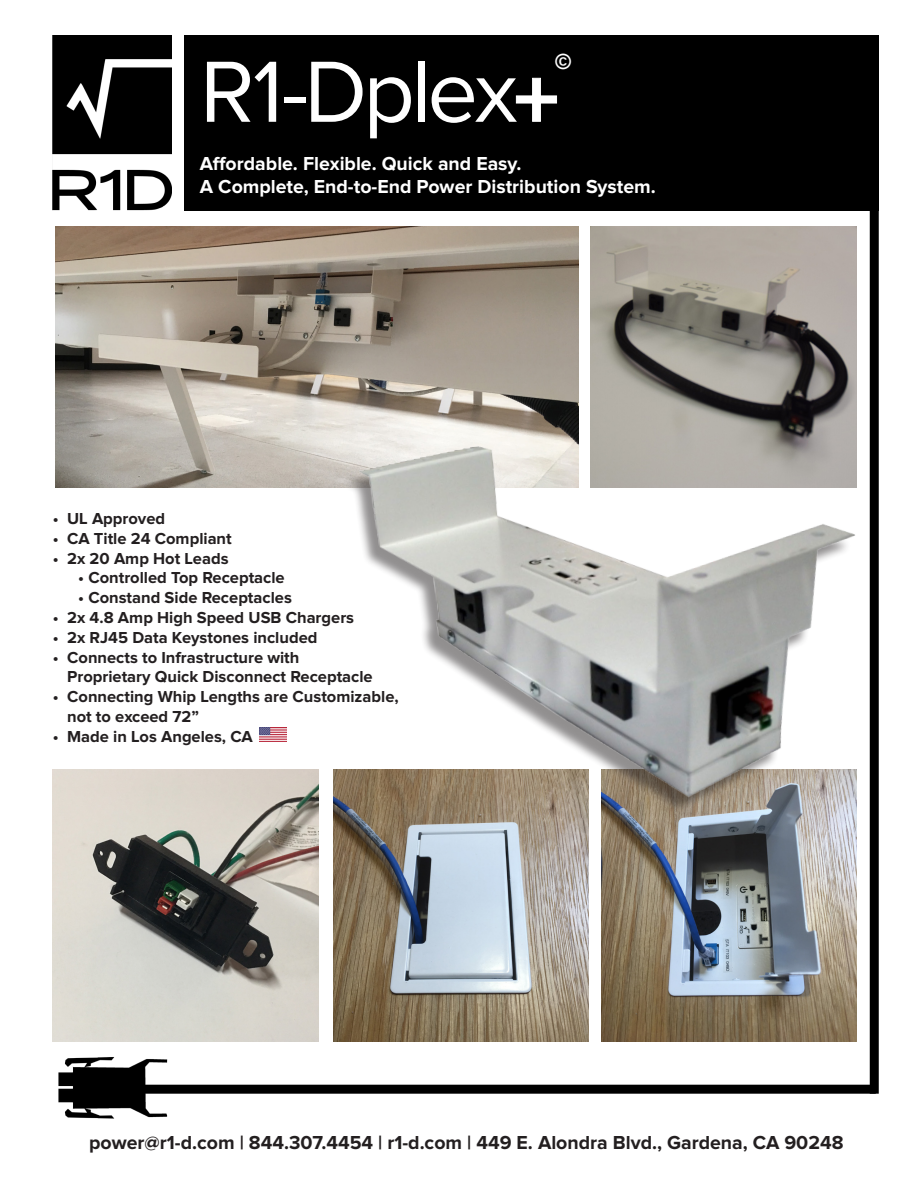
<style>
.page{position:relative;width:918px;height:1188px;background:#fff}
.page>*{position:absolute;margin:0;border:0;box-sizing:border-box;transform-origin:0 0}
.t1{font:90px "Proxima Nova";letter-spacing:-.045em;color:#fff}
.t2{font:700 90px "Proxima Nova";color:#fff}
.t3{font:700 21px "Arial";color:#fff}
.t4{font:700 19.5px "Proxima Nova";color:#fff}
.t5{font:700 19.5px "Proxima Nova";color:#231f20}
.t6{font:700 16.5px "Proxima Nova";color:#231f20}
</style>
<div class="page">
<div style="left:184px;top:36px;width:695px;height:175px;background:#000"></div>
<div style="left:130px;top:1085px;width:746px;height:9px;background:#000"></div>
<div style="left:870px;top:36px;width:9px;height:1058px;background:#000"></div>
<img style="left:52px;top:917px;width:181px;height:202px">
<img style="left:53px;top:36px;width:119px;height:175px">
<svg style="left:516px;top:78px;width:41px;height:44px"></svg>
<img style="left:55px;top:226px;width:523px;height:261px">
<img style="left:53px;top:769px;width:266px;height:272px">
<img style="left:601px;top:995px;width:255px;height:46px">
<img style="left:333px;top:995px;width:256px;height:46px">
<img style="left:157px;top:279px;width:722px;height:716px">
<img style="left:260px;top:728px;width:26px;height:14px">
<p class="t3" style="left:556px;top:48px;width:17px">©</p>
<p class="t2" style="left:514px;top:59px;width:47px">+</p>
<p class="t1" style="left:200px;top:51px;width:320px">R1-Dplex</p>
<p class="t4" style="left:200px;top:154px;width:323px">Affordable. Flexible. Quick and Easy.</p>
<p class="t4" style="left:200px;top:178px;width:457px">A Complete, End-to-End Power Distribution System.</p>
<p class="t6" style="left:53px;top:511px;width:114px">• UL Approved</p>
<p class="t6" style="left:53px;top:531px;width:180px">• CA Title 24 Compliant</p>
<p class="t6" style="left:53px;top:550px;width:177px">• 2x 20 Amp Hot Leads</p>
<p class="t6" style="left:78px;top:570px;width:208px">• Controlled Top Receptacle</p>
<p class="t6" style="left:78px;top:590px;width:215px">• Constand Side Receptacles</p>
<p class="t6" style="left:53px;top:610px;width:303px">• 2x 4.8 Amp High Speed USB Chargers</p>
<p class="t6" style="left:53px;top:630px;width:266px">• 2x RJ45 Data Keystones included</p>
<p class="t6" style="left:53px;top:649px;width:248px">• Connects to Infrastructure with</p>
<p class="t6" style="left:67px;top:669px;width:307px">Proprietary Quick Disconnect Receptacle</p>
<p class="t6" style="left:53px;top:689px;width:347px">• Connecting Whip Lengths are Customizable,</p>
<p class="t6" style="left:67px;top:709px;width:133px">not to exceed 72”</p>
<p class="t6" style="left:53px;top:729px;width:202px">• Made in Los Angeles, CA</p>
<p class="t5" style="left:89px;top:1134px;width:756px">power@r1-d.com | 844.307.4454 | r1-d.com | 449 E. Alondra Blvd., Gardena, CA 90248</p>
</div>
